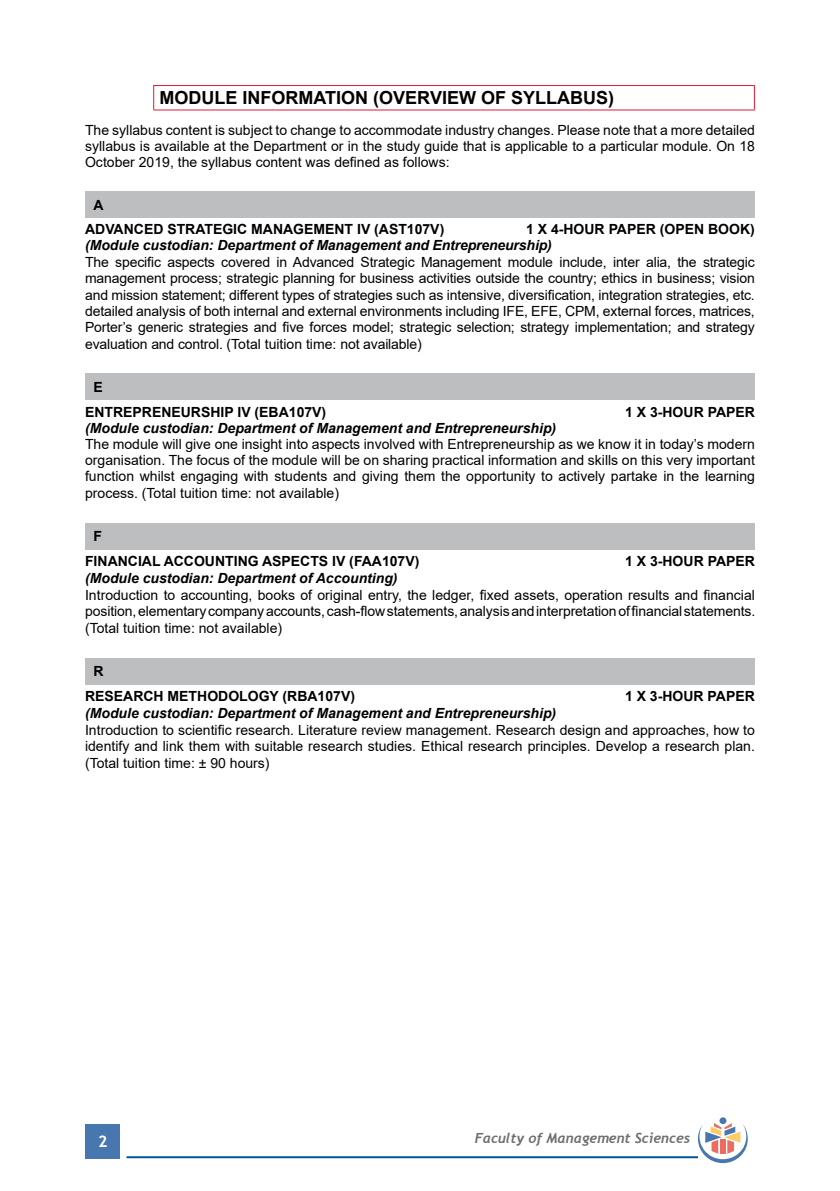
<style>
.page{position:relative;width:840px;height:1191px;background:#fff}
.page>*{position:absolute;margin:0;border:0;box-sizing:border-box;transform-origin:0 0}
.t1{font:700 18px "Arial";color:#000}
.t2{font:700 16px "Trebuchet MS";color:#fff}
.t3{font:14px/16.4px "Arial";color:#000;text-align:justify}
.t4{font:italic 700 14px "Arial";color:#000}
.t5{font:700 14px/24.8px "Arial";color:#000}
.t6{font:italic 700 14px "Trebuchet";color:#6d6e71}
</style>
<div class="page">
<div style="left:86px;top:1124px;width:34px;height:34px;background:#4777ae"></div>
<hr style="left:126px;top:1156px;width:571px;height:2px;background:#005596">
<div style="left:719px;top:1117px;width:7px;height:7px;background:#4777ae;border-radius:50%"></div>
<svg style="left:697px;top:1123px;width:50px;height:40px"></svg>
<hr style="left:153px;top:85px;width:601px;height:1px;background:#e31837">
<svg style="left:153px;top:86px;width:1px;height:23px"></svg>
<svg style="left:753px;top:86px;width:1px;height:23px"></svg>
<hr style="left:153px;top:109px;width:601px;height:1px;background:#e31837">
<div style="left:85px;top:191px;width:669px;height:26px;background:#bcbec0"></div>
<div style="left:85px;top:373px;width:669px;height:27px;background:#bcbec0"></div>
<div style="left:85px;top:523px;width:669px;height:26px;background:#bcbec0"></div>
<div style="left:85px;top:658px;width:669px;height:26px;background:#bcbec0"></div>
<p class="t1" style="left:159px;top:85px;width:456px">MODULE INFORMATION (OVERVIEW OF SYLLABUS)</p>
<p class="t3" style="left:85px;top:122px;width:671px">The syllabus content is subject to change to accommodate industry changes. Please note that a more detailed syllabus is available at the Department or in the study guide that is applicable to a particular module. On 18<br>October 2019, the syllabus content was defined as follows:</p>
<p class="t5" style="left:85px;top:192px;width:360px;text-indent:8px">A<br>ADVANCED STRATEGIC MANAGEMENT IV (AST107V)</p>
<p class="t5" style="left:526px;top:217px;width:230px">1 X 4-HOUR PAPER (OPEN BOOK)</p>
<p class="t4" style="left:85px;top:236px;width:468px">(Module custodian: Department of Management and Entrepreneurship)</p>
<p class="t3" style="left:85px;top:253px;width:671px">The specific aspects covered in Advanced Strategic Management module include, inter alia, the strategic management process; strategic planning for business activities outside the country; ethics in business; vision and mission statement; different types of strategies such as intensive, diversification, integration strategies, etc. detailed analysis of both internal and external environments including IFE, EFE, CPM, external forces, matrices, Porter’s generic strategies and five forces model; strategic selection; strategy implementation; and strategy evaluation and control. (Total tuition time: not available)</p>
<p class="t5" style="left:85px;top:374px;width:242px;text-indent:8px">E<br>ENTREPRENEURSHIP IV (EBA107V)</p>
<p class="t5" style="left:624px;top:399px;width:131px">1 X 3-HOUR PAPER</p>
<p class="t4" style="left:85px;top:419px;width:472px">(Module custodian: Department of Management and Entrepreneurship)</p>
<p class="t3" style="left:85px;top:436px;width:671px">The module will give one insight into aspects involved with Entrepreneurship as we know it in today’s modern organisation. The focus of the module will be on sharing practical information and skills on this very important function whilst engaging with students and giving them the opportunity to actively partake in the learning process. (Total tuition time: not available)</p>
<p class="t5" style="left:85px;top:524px;width:335px;text-indent:8px">F<br>FINANCIAL ACCOUNTING ASPECTS IV (FAA107V)</p>
<p class="t5" style="left:624px;top:549px;width:131px">1 X 3-HOUR PAPER</p>
<p class="t4" style="left:85px;top:568px;width:314px">(Module custodian: Department of Accounting)</p>
<p class="t3" style="left:85px;top:586px;width:671px">Introduction to accounting, books of original entry, the ledger, fixed assets, operation results and financial position, elementary company accounts, cash-flow statements, analysis and interpretation of financial statements. (Total tuition time: not available)</p>
<p class="t5" style="left:85px;top:659px;width:271px;text-indent:8px">R<br>RESEARCH METHODOLOGY (RBA107V)</p>
<p class="t5" style="left:624px;top:684px;width:131px">1 X 3-HOUR PAPER</p>
<p class="t4" style="left:85px;top:703px;width:472px">(Module custodian: Department of Management and Entrepreneurship)</p>
<p class="t3" style="left:85px;top:721px;width:671px">Introduction to scientific research. Literature review management. Research design and approaches, how to identify and link them with suitable research studies. Ethical research principles. Develop a research plan. (Total tuition time: ± 90 hours)</p>
<p class="t2" style="left:98px;top:1131px;width:11px">2</p>
<p class="t6" style="left:474px;top:1129px;width:217px">Faculty of Management Sciences</p>
</div>
